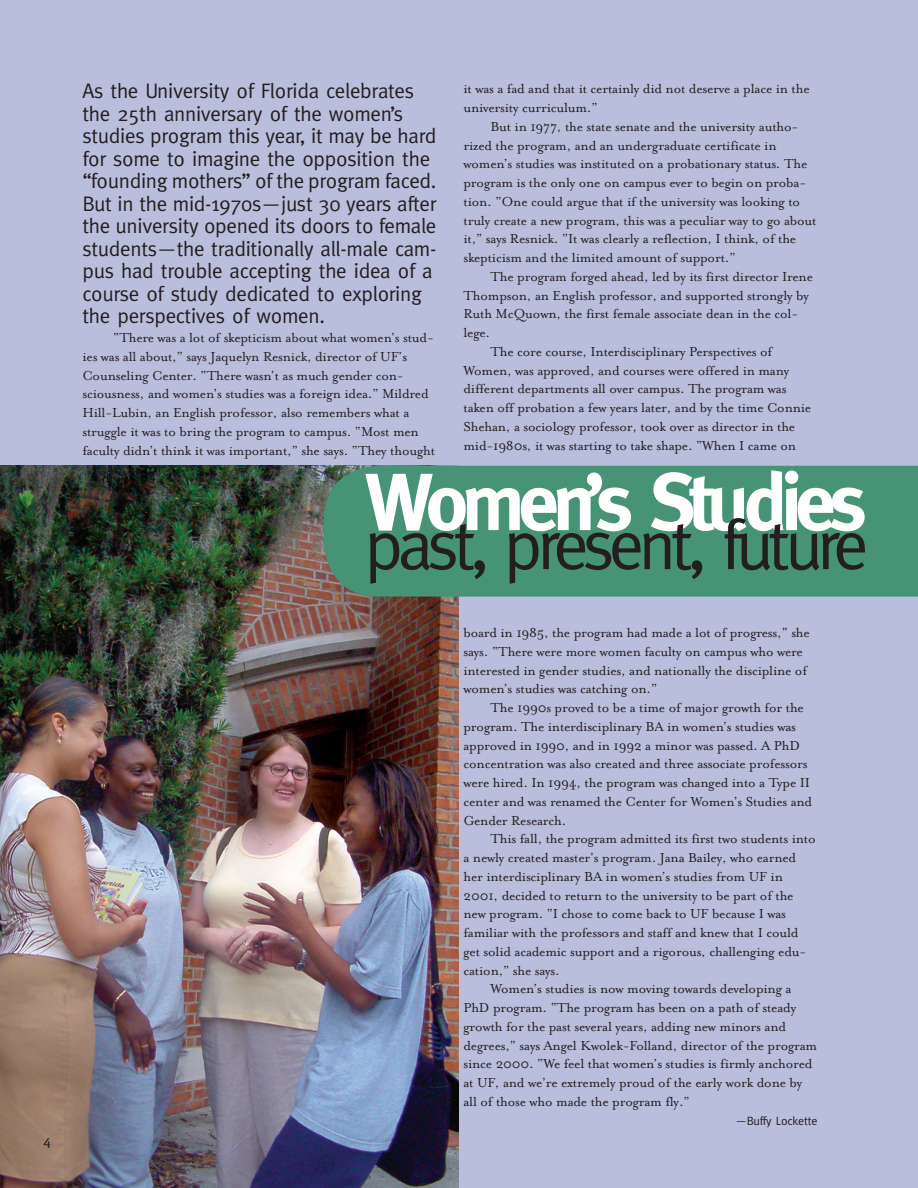
<style>
.page{position:relative;width:918px;height:1188px;background:#babedd}
.page>*{position:absolute;margin:0;border:0;box-sizing:border-box;transform-origin:0 0}
.t1{font:700 81px "Meta";letter-spacing:-.08em;color:#fff}
.t2{font:70.5px "Meta";letter-spacing:-.08em;color:#231f20}
.t3{font:21px/22.5px "Meta";letter-spacing:-.015em;color:#231f20}
.t4{font:15px/18.8px "Mrs Eaves Roman";letter-spacing:-.015em;color:#231f20}
.t5{font:12px "Meta";letter-spacing:-.015em;color:#231f20}
</style>
<div class="page">
<img style="left:0;top:466px;width:459px;height:722px">
<div style="left:324px;top:466px;width:594px;height:131px;background:#479376"></div>
<p class="t3" style="left:82px;top:79px;width:356px">As the University of Florida celebrates the 25th anniversary of the women’s studies program this year, it may be hard for some to imagine the opposition the “founding mothers” of the program faced.<br>But in the mid-1970s—just 30 years after the university opened its doors to female students—the traditionally all-male cam&shy;pus had trouble accepting the idea of a course of study dedicated to exploring the perspectives of women.</p>
<p class="t4" style="left:82px;top:328px;width:354px;text-indent:31px">“There was a lot of skepticism about what women’s stud&shy;ies was all about,” says Jaquelyn Resnick, director of UF’s Counseling Center. “There wasn’t as much gender con&shy;sciousness, and women’s studies was a foreign idea.” Mildred Hill-Lubin, an English professor, also remembers what a struggle it was to bring the program to campus. “Most men faculty didn’t think it was important,” she says. “They thought</p>
<p class="t4" style="left:463px;top:80px;width:348px">it was a fad and that it certainly did not deserve a place in the university curriculum.”</p>
<p class="t4" style="left:463px;top:117px;width:355px;text-indent:27px">But in 1977, the state senate and the university autho&shy;rized the program, and an undergraduate certificate in women’s studies was instituted on a probationary status. The program is the only one on campus ever to begin on proba&shy;tion. “One could argue that if the university was looking to truly create a new program, this was a peculiar way to go about it,” says Resnick. “It was clearly a reflection, I think, of the skepticism and the limited amount of support.”</p>
<p class="t4" style="left:490px;top:267px;width:324px">The program forged ahead, led by its first director Irene</p>
<p class="t4" style="left:463px;top:286px;width:347px">Thompson, an English professor, and supported strongly by</p>
<p class="t4" style="left:463px;top:305px;width:336px">Ruth McQuown, the first female associate dean in the col-</p>
<p class="t4" style="left:463px;top:324px;width:28px">lege.</p>
<p class="t4" style="left:490px;top:342px;width:283px">The core course, Interdisciplinary Perspectives of</p>
<p class="t4" style="left:463px;top:361px;width:328px">Women, was approved, and courses were offered in many</p>
<p class="t4" style="left:463px;top:380px;width:325px">different departments all over campus. The program was</p>
<p class="t4" style="left:463px;top:399px;width:349px">taken off probation a few years later, and by the time Connie</p>
<p class="t4" style="left:463px;top:417px;width:333px">Shehan, a sociology professor, took over as director in the</p>
<p class="t4" style="left:463px;top:436px;width:334px">mid-1980s, it was starting to take shape. “When I came on</p>
<h1 class="t1" style="left:364px;top:455px;width:504px">Women’s Studies</h1>
<h2 class="t2" style="left:364px;top:504px;width:506px">past, present, future</h2>
<p class="t4" style="left:463px;top:624px;width:348px">board in 1985, the program had made a lot of progress,” she says. “There were more women faculty on campus who were interested in gender studies, and nationally the discipline of women’s studies was catching on.”</p>
<p class="t4" style="left:463px;top:699px;width:350px;text-indent:27px">The 1990s proved to be a time of major growth for the program. The interdisciplinary BA in women’s studies was approved in 1990, and in 1992 a minor was passed. A PhD concentration was also created and three associate professors were hired. In 1994, the program was changed into a Type II center and was renamed the Center for Women’s Studies and Gender Research.</p>
<p class="t4" style="left:490px;top:830px;width:327px">This fall, the program admitted its first two students into</p>
<p class="t4" style="left:463px;top:849px;width:334px">a newly created master’s program. Jana Bailey, who earned</p>
<p class="t4" style="left:463px;top:867px;width:321px">her interdisciplinary BA in women’s studies from UF in</p>
<p class="t4" style="left:463px;top:886px;width:332px">2001, decided to return to the university to be part of the</p>
<p class="t4" style="left:463px;top:905px;width:324px">new program. “I chose to come back to UF because I was</p>
<p class="t4" style="left:463px;top:924px;width:337px">familiar with the professors and staff and knew that I could</p>
<p class="t4" style="left:463px;top:942px;width:344px">get solid academic support and a rigorous, challenging edu-</p>
<p class="t4" style="left:463px;top:961px;width:98px">cation,” she says.</p>
<p class="t4" style="left:490px;top:980px;width:302px">Women’s studies is now moving towards developing a</p>
<p class="t4" style="left:463px;top:999px;width:334px">PhD program. “The program has been on a path of steady</p>
<p class="t4" style="left:463px;top:1017px;width:324px">growth for the past several years, adding new minors and</p>
<p class="t4" style="left:463px;top:1036px;width:355px">degrees,” says Angel Kwolek-Folland, director of the program</p>
<p class="t4" style="left:463px;top:1055px;width:350px">since 2000. “We feel that women’s studies is firmly anchored</p>
<p class="t4" style="left:463px;top:1074px;width:340px">at UF, and we’re extremely proud of the early work done by</p>
<p class="t4" style="left:463px;top:1092px;width:228px">all of those who made the program fly.”</p>
<p class="t5" style="left:735px;top:1114px;width:84px">—Buffy Lockette</p>
</div>
